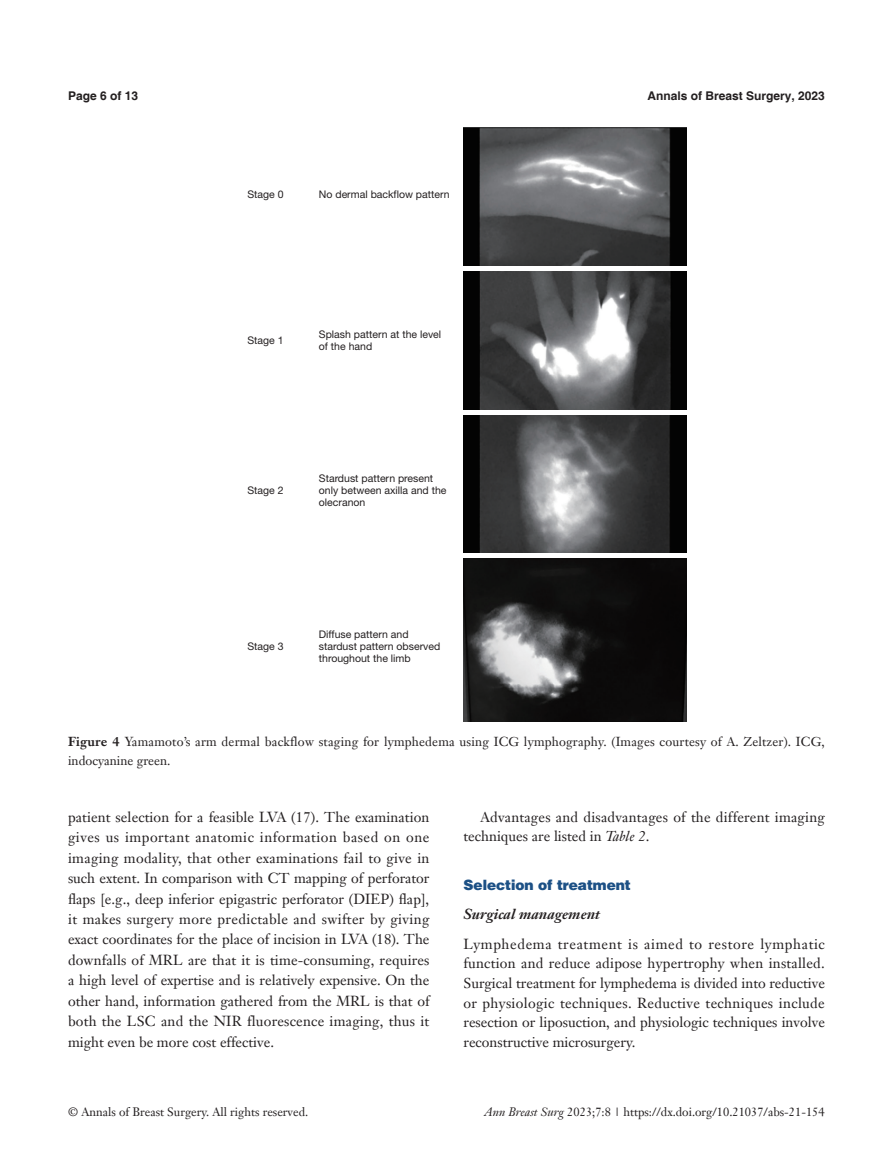
<style>
.page{position:relative;width:893px;height:1170px;background:#fff}
.page>*{position:absolute;margin:0;border:0;box-sizing:border-box;transform-origin:0 0}
.t1{font:14.25px/20.4px "Janson Text LT";color:#231f20;text-align:justify}
.t2{font:900 14.25px "Helvetica";color:#1c5085}
.t3{font:italic 700 14.25px "Janson Text LT";color:#231f20}
.t4{font:12.75px/19.5px "Janson Text LT";letter-spacing:.015em;color:#231f20}
.t5{font:12px "Janson Text LT";color:#231f20}
.t6{font:700 12px "Helvetica";color:#231f20}
.t7{font:10.5px/12px "Helvetica Neue LT Pro";color:#231f20}
.s1{font-weight:700}
.s2{font-style:italic}
</style>
<div class="page">
<img style="left:463px;top:128px;width:224px;height:594px">
<hr style="left:463px;top:267px;width:224px;height:4px;background:#fff">
<div style="left:463px;top:410px;width:224px;height:5px;background:#fff"></div>
<hr style="left:463px;top:553px;width:224px;height:4px;background:#fff">
<p class="t6" style="left:68px;top:88px;width:72px">Page 6 of 13</p>
<p class="t6" style="left:647px;top:88px;width:179px">Annals of Breast Surgery, 2023</p>
<p class="t7" style="left:247px;top:188px;width:38px">Stage 0</p>
<p class="t7" style="left:319px;top:188px;width:132px">No dermal backflow pattern</p>
<p class="t7" style="left:247px;top:334px;width:38px">Stage 1</p>
<p class="t7" style="left:319px;top:328px;width:124px">Splash pattern at the level of the hand</p>
<p class="t7" style="left:247px;top:484px;width:38px">Stage 2</p>
<p class="t7" style="left:319px;top:472px;width:129px">Stardust pattern present only between axilla and the olecranon</p>
<p class="t7" style="left:247px;top:640px;width:38px">Stage 3</p>
<p class="t7" style="left:319px;top:628px;width:123px">Diffuse pattern and stardust pattern observed throughout the limb</p>
<p class="t4" style="left:68px;top:731px;width:758px"><span class="s1">Figure 4</span> Yamamoto’s arm dermal backflow staging for lymphedema using ICG lymphography. (Images courtesy of A. Zeltzer). ICG, indocyanine green.</p>
<p class="t1" style="left:68px;top:806px;width:363px">patient selection for a feasible LVA (17). The examination gives us important anatomic information based on one imaging modality, that other examinations fail to give in such extent. In comparison with CT mapping of perforator flaps [e.g., deep inferior epigastric perforator (DIEP) flap], it makes surgery more predictable and swifter by giving exact coordinates for the place of incision in LVA (18). The downfalls of MRL are that it is time-consuming, requires a high level of expertise and is relatively expensive. On the other hand, information gathered from the MRL is that of both the LSC and the NIR fluorescence imaging, thus it might even be more cost effective.</p>
<p class="t1" style="left:463px;top:806px;width:363px;line-height:19.5px;text-indent:17px">Advantages and disadvantages of the different imaging techniques are listed in <span class="s2">Table 2</span>.</p>
<p class="t2" style="left:463px;top:875px;width:169px">Selection of treatment</p>
<p class="t3" style="left:463px;top:905px;width:138px">Surgical management</p>
<p class="t1" style="left:463px;top:933px;width:363px;line-height:19.5px">Lymphedema treatment is aimed to restore lymphatic function and reduce adipose hypertrophy when installed.<br>Surgical treatment for lymphedema is divided into reductive or physiologic techniques. Reductive techniques include resection or liposuction, and physiologic techniques involve reconstructive microsurgery.</p>
<p class="t5" style="left:68px;top:1104px;width:241px">© Annals of Breast Surgery. All rights reserved.</p>
<p class="t5" style="left:485px;top:1104px;width:342px"><span class="s2">Ann Breast Surg</span> 2023;7:8 | https://dx.doi.org/10.21037/abs-21-154</p>
</div>
